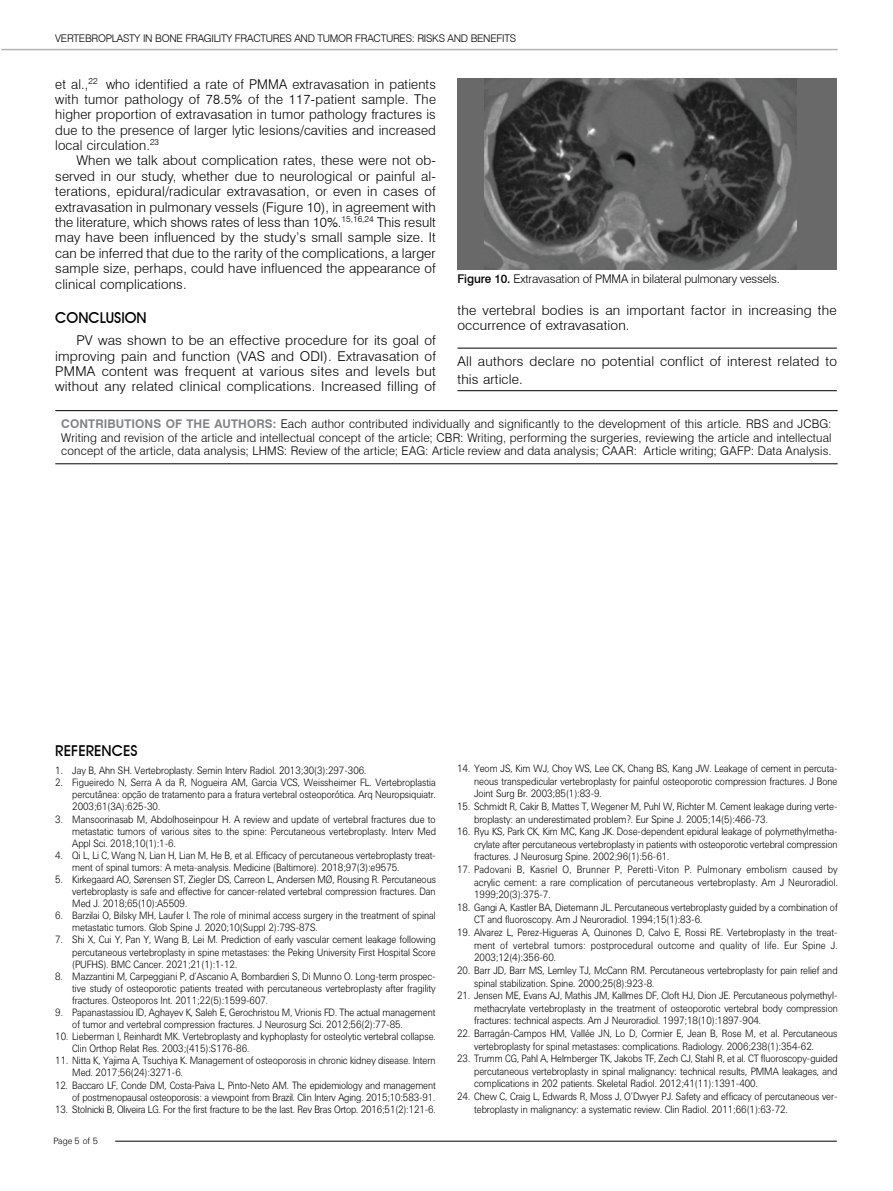
<style>
.page{position:relative;width:893px;height:1191px;background:#fff}
.page>*{position:absolute;margin:0;border:0;box-sizing:border-box;transform-origin:0 0}
.t1{font:500 15px "Avant Garde IT Cby BT";color:#000}
.t2{font:300 13.5px/15.5px "Swiss 721 BT";letter-spacing:.01em;color:#000;text-align:justify}
.t3{font:300 12px/13.5px "Swiss 721 BT";letter-spacing:.01em;color:#000;text-align:justify}
.t4{font:300 12px "Swiss 721 BT";letter-spacing:-.01em;color:#000}
.t5{font:300 10.5px/12.6px "Univers BQ";letter-spacing:-.005em;color:#000;text-align:justify;scale:.9 1}
.t6{font:300 10.5px "Swiss 721 BT";letter-spacing:-.025em;color:#000}
.t7{font:300 9px "Univers BQ";color:#000}
.s1{font-weight:500}
.s2{font-weight:700;color:#808285}
</style>
<div class="page">
<hr style="left:1px;top:49px;width:837px;height:1px;background:#000">
<hr style="left:115px;top:1140px;width:722px;height:1px;background:#000">
<hr style="left:55px;top:410px;width:783px;height:1px;background:#000">
<hr style="left:55px;top:463px;width:783px;height:1px;background:#000">
<div style="left:457px;top:78px;width:380px;height:192px;background:#696969"></div>
<img style="left:485px;top:78px;width:311px;height:192px">
<hr style="left:457px;top:348px;width:380px;height:1px;background:#000">
<hr style="left:457px;top:390px;width:380px;height:1px;background:#000">
<p class="t6" style="left:55px;top:32px;width:462px">VERTEBROPLASTY IN BONE FRAGILITY FRACTURES AND TUMOR FRACTURES: RISKS AND BENEFITS</p>
<p class="t2" style="left:55px;top:76px;width:382px">et al.,<sup>22</sup> who identified a rate of PMMA extravasation in patients with tumor pathology of 78.5% of the 117-patient sample. The higher proportion of extravasation in tumor pathology fractures is due to the presence of larger lytic lesions/cavities and increased local circulation.<sup>23</sup></p>
<p class="t2" style="left:55px;top:153px;width:382px;text-indent:21px">When we talk about complication rates, these were not ob&shy;served in our study, whether due to neurological or painful al&shy;terations, epidural/radicular extravasation, or even in cases of extravasation in pulmonary vessels (Figure 10), in agreement with the literature, which shows rates of less than 10%.<sup>15,16,24</sup> This result may have been influenced by the study’s small sample size. It can be inferred that due to the rarity of the complications, a larger sample size, perhaps, could have influenced the appearance of clinical complications.</p>
<h1 class="t1" style="left:55px;top:309px;width:93px">CONCLUSION</h1>
<p class="t2" style="left:55px;top:332px;width:382px;text-indent:21px">PV was shown to be an effective procedure for its goal of improving pain and function (VAS and ODI). Extravasation of PMMA content was frequent at various sites and levels but without any related clinical complications. Increased filling of</p>
<p class="t4" style="left:457px;top:272px;width:324px"><span class="s1">Figure 10.</span> Extravasation of PMMA in bilateral pulmonary vessels.</p>
<p class="t2" style="left:457px;top:302px;width:381px;line-height:15px">the vertebral bodies is an important factor in increasing the occurrence of extravasation.</p>
<p class="t2" style="left:457px;top:351px;width:381px;line-height:18px">All authors declare no potential conflict of interest related to this article.</p>
<p class="t3" style="left:61px;top:417px;width:772px"><span class="s2">CONTRIBUTIONS OF THE AUTHORS:</span> Each author contributed individually and significantly to the development of this article. RBS and JCBG:<br>Writing and revision of the article and intellectual concept of the article; CBR: Writing, performing the surgeries, reviewing the article and intellectual concept of the article, data analysis; LHMS: Review of the article; EAG: Article review and data analysis; CAAR: Article writing; GAFP: Data Analysis.</p>
<h1 class="t1" style="left:55px;top:741px;width:84px">REFERENCES</h1>
<p class="t5" style="left:55px;top:764px;width:347px">1. Jay B, Ahn SH. Vertebroplasty. Semin Interv Radiol. 2013;30(3):297-306.</p>
<p class="t5" style="left:72px;top:777px;width:405px;line-height:12.1px;text-indent:-17px">2. Figueiredo N, Serra A da R, Nogueira AM, Garcia VCS, Weissheimer FL. Vertebroplastia percutânea: opção de tratamento para a fratura vertebral osteoporótica. Arq Neuropsiquiatr.<br>2003;61(3A):625-30.</p>
<p class="t5" style="left:72px;top:813px;width:406px;line-height:12.1px;text-indent:-17px">3. Mansoorinasab M, Abdolhoseinpour H. A review and update of vertebral fractures due to metastatic tumors of various sites to the spine: Percutaneous vertebroplasty. Interv Med Appl Sci. 2018;10(1):1-6.</p>
<p class="t5" style="left:72px;top:849px;width:405px;line-height:12.1px;text-indent:-17px">4. Qi L, Li C, Wang N, Lian H, Lian M, He B, et al. Efficacy of percutaneous vertebroplasty treat&shy;ment of spinal tumors: A meta-analysis. Medicine (Baltimore). 2018;97(3):e9575.</p>
<p class="t5" style="left:72px;top:873px;width:406px;line-height:12.1px;text-indent:-17px">5. Kirkegaard AO, Sørensen ST, Ziegler DS, Carreon L, Andersen MØ, Rousing R. Percutaneous vertebroplasty is safe and effective for cancer-related vertebral compression fractures. Dan Med J. 2018;65(10):A5509.</p>
<p class="t5" style="left:72px;top:910px;width:405px;line-height:12.1px;text-indent:-17px">6. Barzilai O, Bilsky MH, Laufer I. The role of minimal access surgery in the treatment of spinal metastatic tumors. Glob Spine J. 2020;10(Suppl 2):79S-87S.</p>
<p class="t5" style="left:72px;top:934px;width:405px;line-height:12.1px;text-indent:-17px">7. Shi X, Cui Y, Pan Y, Wang B, Lei M. Prediction of early vascular cement leakage following percutaneous vertebroplasty in spine metastases: the Peking University First Hospital Score (PUFHS). BMC Cancer. 2021;21(1):1-12.</p>
<p class="t5" style="left:72px;top:970px;width:405px;line-height:12.1px;text-indent:-17px">8. Mazzantini M, Carpeggiani P, d’Ascanio A, Bombardieri S, Di Munno O. Long-term prospec&shy;tive study of osteoporotic patients treated with percutaneous vertebroplasty after fragility fractures. Osteoporos Int. 2011;22(5):1599-607.</p>
<p class="t5" style="left:72px;top:1006px;width:405px;line-height:12.1px;text-indent:-17px">9. Papanastassiou ID, Aghayev K, Saleh E, Gerochristou M, Vrionis FD. The actual management of tumor and vertebral compression fractures. J Neurosurg Sci. 2012;56(2):77-85.</p>
<p class="t5" style="left:72px;top:1030px;width:405px;line-height:12.1px;text-indent:-17px">10. Lieberman I, Reinhardt MK. Vertebroplasty and kyphoplasty for osteolytic vertebral collapse.<br>Clin Orthop Relat Res. 2003;(415):S176-86.</p>
<p class="t5" style="left:72px;top:1055px;width:405px;line-height:12.1px;text-indent:-17px">11. Nitta K, Yajima A, Tsuchiya K. Management of osteoporosis in chronic kidney disease. Intern<br>Med. 2017;56(24):3271-6.</p>
<p class="t5" style="left:55px;top:1079px;width:424px;line-height:12.1px;text-align:right">12. Baccaro LF, Conde DM, Costa-Paiva L, Pinto-Neto AM. The epidemiology and management of postmenopausal osteoporosis: a viewpoint from Brazil. Clin Interv Aging. 2015;10:583-91.</p>
<p class="t5" style="left:55px;top:1103px;width:424px">13. Stolnicki B, Oliveira LG. For the first fracture to be the last. Rev Bras Ortop. 2016;51(2):121-6.</p>
<p class="t7" style="left:53px;top:1136px;width:46px">Page 5 of 5</p>
<p class="t5" style="left:474px;top:762px;width:405px;text-indent:-17px">14. Yeom JS, Kim WJ, Choy WS, Lee CK, Chang BS, Kang JW. Leakage of cement in percuta&shy;neous transpedicular vertebroplasty for painful osteoporotic compression fractures. J Bone Joint Surg Br. 2003;85(1):83-9.</p>
<p class="t5" style="left:474px;top:800px;width:405px;text-indent:-17px">15. Schmidt R, Cakir B, Mattes T, Wegener M, Puhl W, Richter M. Cement leakage during verte&shy;broplasty: an underestimated problem?. Eur Spine J. 2005;14(5):466-73.</p>
<p class="t5" style="left:474px;top:825px;width:405px;text-indent:-17px">16. Ryu KS, Park CK, Kim MC, Kang JK. Dose-dependent epidural leakage of polymethylmetha&shy;crylate after percutaneous vertebroplasty in patients with osteoporotic vertebral compression fractures. J Neurosurg Spine. 2002;96(1):56-61.</p>
<p class="t5" style="left:474px;top:863px;width:406px;text-indent:-17px">17. Padovani B, Kasriel O, Brunner P, Peretti-Viton P. Pulmonary embolism caused by acrylic cement: a rare complication of percutaneous vertebroplasty. Am J Neuroradiol.<br>1999;20(3):375-7.</p>
<p class="t5" style="left:474px;top:901px;width:405px;text-indent:-17px">18. Gangi A, Kastler BA, Dietemann JL. Percutaneous vertebroplasty guided by a combination of<br>CT and fluoroscopy. Am J Neuroradiol. 1994;15(1):83-6.</p>
<p class="t5" style="left:474px;top:926px;width:405px;text-indent:-17px">19. Alvarez L, Perez-Higueras A, Quinones D, Calvo E, Rossi RE. Vertebroplasty in the treat&shy;ment of vertebral tumors: postprocedural outcome and quality of life. Eur Spine J.<br>2003;12(4):356-60.</p>
<p class="t5" style="left:474px;top:964px;width:405px;text-indent:-17px">20. Barr JD, Barr MS, Lemley TJ, McCann RM. Percutaneous vertebroplasty for pain relief and spinal stabilization. Spine. 2000;25(8):923-8.</p>
<p class="t5" style="left:474px;top:989px;width:406px;text-indent:-17px">21. Jensen ME, Evans AJ, Mathis JM, Kallmes DF, Cloft HJ, Dion JE. Percutaneous polymethyl&shy;methacrylate vertebroplasty in the treatment of osteoporotic vertebral body compression fractures: technical aspects. Am J Neuroradiol. 1997;18(10):1897-904.</p>
<p class="t5" style="left:474px;top:1027px;width:405px;text-indent:-17px">22. Barragán-Campos HM, Vallée JN, Lo D, Cormier E, Jean B, Rose M, et al. Percutaneous vertebroplasty for spinal metastases: complications. Radiology. 2006;238(1):354-62.</p>
<p class="t5" style="left:474px;top:1052px;width:406px;text-indent:-17px">23. Trumm CG, Pahl A, Helmberger TK, Jakobs TF, Zech CJ, Stahl R, et al. CT fluoroscopy-guided percutaneous vertebroplasty in spinal malignancy: technical results, PMMA leakages, and complications in 202 patients. Skeletal Radiol. 2012;41(11):1391-400.</p>
<p class="t5" style="left:474px;top:1090px;width:405px;text-indent:-17px">24. Chew C, Craig L, Edwards R, Moss J, O’Dwyer PJ. Safety and efficacy of percutaneous ver&shy;tebroplasty in malignancy: a systematic review. Clin Radiol. 2011;66(1):63-72.</p>
</div>
